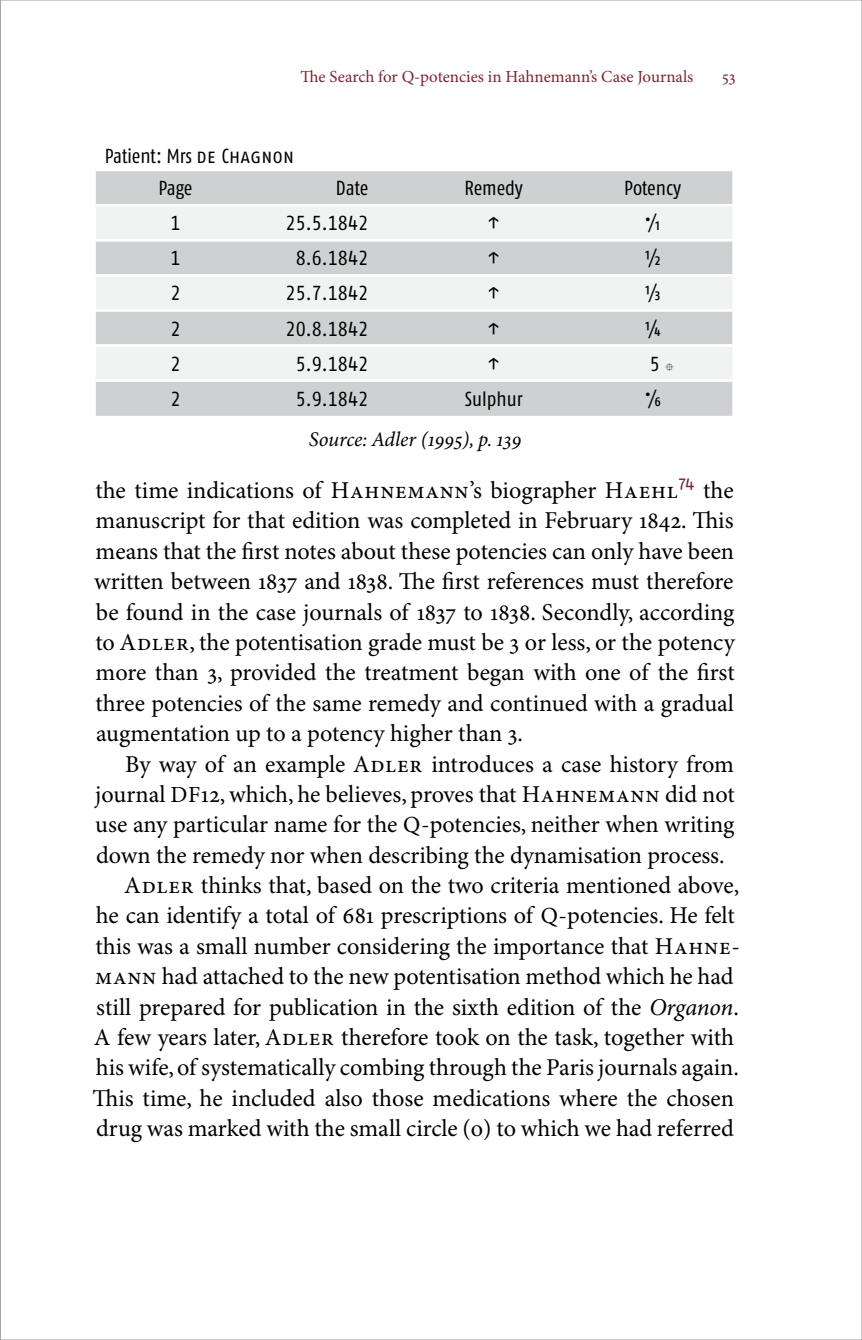
<style>
.page{position:relative;width:862px;height:1340px;background:#fff}
.page>*{position:absolute;margin:0;border:0;box-sizing:border-box;transform-origin:0 0}
.t1{font:24.3px/30.4px "Minion Pro";letter-spacing:-.005em;color:#000;text-align:justify}
.t2{font:italic 20.7px "Minion Pro";letter-spacing:-.005em;color:#000}
.t3{font:20.25px/31.9px "Fago Co Regular Tf";color:#000}
.t4{font:20.25px "Fago Co";color:#000}
.t5{font:20.25px "Fago Co Regular Exp";color:#000}
.t6{font:16.88px "Minion Pro";color:#7c262e}
.s1{font-family:"Fago Co Regular Caps"}
.s2{font-family:"Fago Co Regular Exp"}
.s3{font-size:22.95px}
.s4{font-style:italic}
</style>
<div class="page">
<svg style="left:0;top:0;width:1px;height:1339px"></svg>
<div style="left:96px;top:171px;width:635px;height:244px;background:#cfd0d1"></div>
<svg style="left:96px;top:206px;width:635px;height:173px;fill:#f1f2f2"></svg>
<hr style="left:96px;top:204px;width:159px;height:2px;background:#fff">
<hr style="left:255px;top:204px;width:159px;height:2px;background:#fff">
<hr style="left:414px;top:204px;width:158px;height:2px;background:#fff">
<hr style="left:572px;top:204px;width:159px;height:2px;background:#fff">
<hr style="left:96px;top:239px;width:159px;height:2px;background:#fff">
<hr style="left:255px;top:239px;width:159px;height:2px;background:#fff">
<hr style="left:414px;top:239px;width:158px;height:2px;background:#fff">
<hr style="left:572px;top:239px;width:159px;height:2px;background:#fff">
<hr style="left:96px;top:274px;width:159px;height:2px;background:#fff">
<hr style="left:255px;top:274px;width:159px;height:2px;background:#fff">
<hr style="left:414px;top:274px;width:158px;height:2px;background:#fff">
<hr style="left:572px;top:274px;width:159px;height:2px;background:#fff">
<hr style="left:96px;top:309px;width:159px;height:2px;background:#fff">
<hr style="left:255px;top:309px;width:159px;height:2px;background:#fff">
<hr style="left:414px;top:309px;width:158px;height:2px;background:#fff">
<hr style="left:572px;top:309px;width:159px;height:2px;background:#fff">
<hr style="left:96px;top:344px;width:159px;height:2px;background:#fff">
<hr style="left:255px;top:344px;width:159px;height:2px;background:#fff">
<hr style="left:414px;top:344px;width:158px;height:2px;background:#fff">
<hr style="left:572px;top:344px;width:159px;height:2px;background:#fff">
<hr style="left:96px;top:379px;width:159px;height:3px;background:#fff">
<hr style="left:255px;top:379px;width:159px;height:3px;background:#fff">
<hr style="left:414px;top:379px;width:158px;height:3px;background:#fff">
<hr style="left:572px;top:379px;width:159px;height:3px;background:#fff">
<svg style="left:665px;top:362px;width:8px;height:9px"></svg>
<p class="t6" style="left:300px;top:66px;width:394px">The Search for Q-potencies in Hahnemann’s Case Journals</p>
<p class="t6" style="left:721px;top:66px;width:15px">53</p>
<p class="t3" style="left:158px;top:140px;width:137px;text-indent:-53px">Patient: Mrs <span class="s1">de Chagnon<br></span>Page</p>
<p class="t3" style="left:336px;top:172px;width:34px">Date</p>
<p class="t3" style="left:464px;top:172px;width:60px">Remedy</p>
<p class="t3" style="left:623px;top:172px;width:58px">Potency</p>
<p class="t3" style="left:170px;top:207px;width:12px">1</p>
<p class="t3" style="left:285px;top:207px;width:84px">25.5.1842</p>
<p class="t5" style="left:486px;top:213px;width:15px">Q</p>
<p class="t4" style="left:644px;top:210px;width:18px">•⁄<span class="s2">b</span></p>
<p class="t3" style="left:170px;top:242px;width:12px">1</p>
<p class="t3" style="left:295px;top:242px;width:74px">8.6.1842</p>
<p class="t5" style="left:486px;top:248px;width:15px">Q</p>
<p class="t4" style="left:644px;top:247px;width:17px">½</p>
<p class="t3" style="left:170px;top:277px;width:12px">2</p>
<p class="t3" style="left:285px;top:277px;width:84px">25.7.1842</p>
<p class="t5" style="left:486px;top:283px;width:15px">Q</p>
<p class="t4" style="left:644px;top:282px;width:17px">¹⁄<span class="s2">d</span></p>
<p class="t3" style="left:170px;top:312px;width:12px">2</p>
<p class="t3" style="left:285px;top:312px;width:84px">20.8.1842</p>
<p class="t5" style="left:486px;top:318px;width:15px">Q</p>
<p class="t4" style="left:644px;top:317px;width:17px">¼</p>
<p class="t3" style="left:170px;top:347px;width:12px">2</p>
<p class="t3" style="left:295px;top:347px;width:74px">5.9.1842</p>
<p class="t5" style="left:486px;top:353px;width:15px">Q</p>
<p class="t3" style="left:649px;top:347px;width:12px">5</p>
<p class="t3" style="left:170px;top:382px;width:12px">2</p>
<p class="t3" style="left:295px;top:382px;width:74px">5.9.1842</p>
<p class="t3" style="left:464px;top:382px;width:59px">Sulphur</p>
<p class="t4" style="left:644px;top:385px;width:18px">•⁄<span class="s2">g</span></p>
<p class="t2" style="left:309px;top:427px;width:214px">Source: Adler (1995), p. 139</p>
<p class="t1" style="left:94px;top:476px;width:642px">the time indications of Hahnemann’s biographer Haehl<sup>74</sup> the manuscript for that edition was completed in February 1842. This means that the first notes about these potencies can only have been written between 1837 and 1838. The first references must therefore be found in the case journals of 1837 to 1838. Secondly, according to Adler, the potentisation grade must be 3 or less, or the potency more than 3, provided the treatment began with one of the first three potencies of the same remedy and continued with a gradual augmentation up to a potency higher than 3.</p>
<p class="t1" style="left:125px;top:749px;width:610px">By way of an example Adler introduces a case history from</p>
<p class="t1" style="left:95px;top:780px;width:640px">journal <span class="s3">DF</span>12, which, he believes, proves that Hahnemann did not</p>
<p class="t1" style="left:95px;top:810px;width:640px">use any particular name for the <span class="s3">Q</span>-potencies, neither when writing</p>
<p class="t1" style="left:96px;top:840px;width:629px">down the remedy nor when describing the dynamisation process.</p>
<p class="t1" style="left:124px;top:871px;width:616px">Adler thinks that, based on the two criteria mentioned above,</p>
<p class="t1" style="left:96px;top:901px;width:640px">he can identify a total of 681 prescriptions of <span class="s3">Q</span>-potencies. He felt</p>
<p class="t1" style="left:95px;top:931px;width:645px">this was a small number considering the importance that Hahne-</p>
<p class="t1" style="left:95px;top:962px;width:639px">mann had attached to the new potentisation method which he had</p>
<p class="t1" style="left:96px;top:992px;width:643px">still prepared for publication in the sixth edition of the <span class="s4">Organon</span>.</p>
<p class="t1" style="left:94px;top:1023px;width:641px">A few years later, Adler therefore took on the task, together with</p>
<p class="t1" style="left:96px;top:1053px;width:644px">his wife, of systematically combing through the Paris journals again.</p>
<p class="t1" style="left:92px;top:1083px;width:642px">This time, he included also those medications where the chosen</p>
<p class="t1" style="left:96px;top:1114px;width:639px">drug was marked with the small circle (o) to which we had referred</p>
</div>
